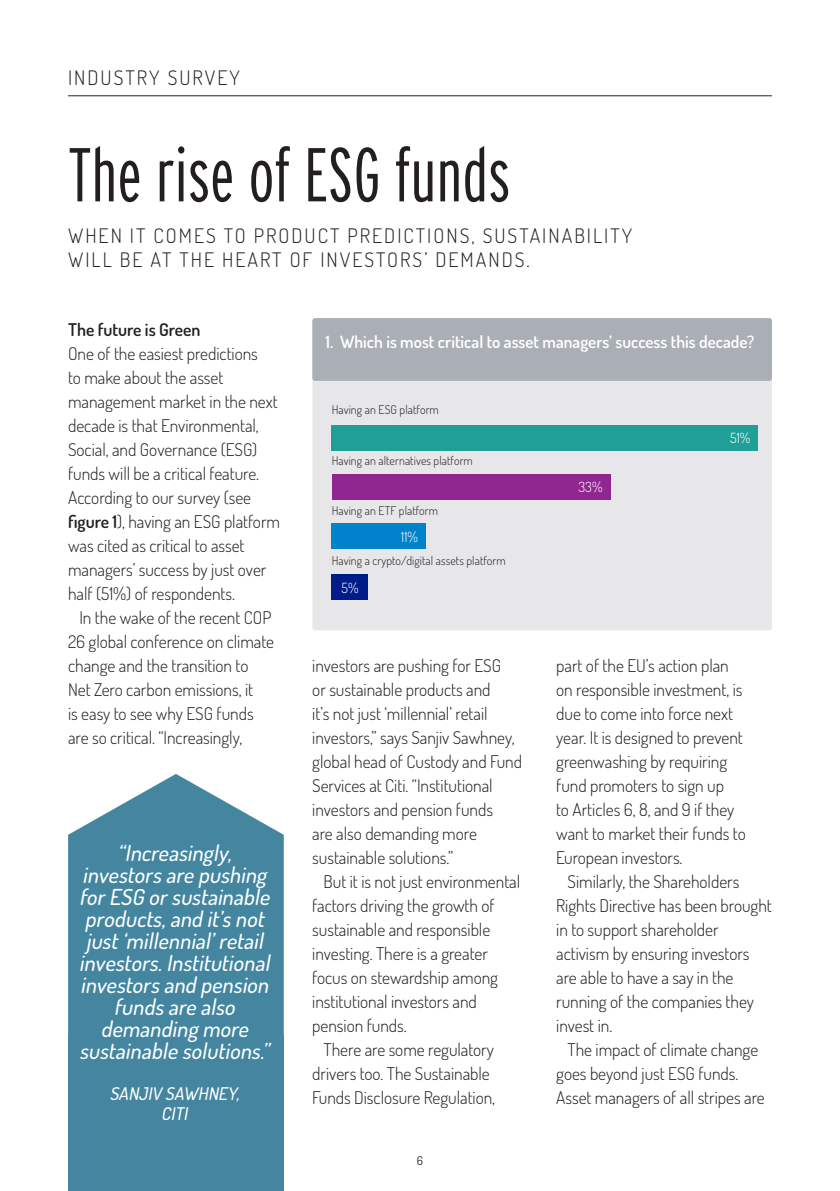
<style>
.page{position:relative;width:840px;height:1191px;background:#fff}
.page>*{position:absolute;margin:0;border:0;box-sizing:border-box;transform-origin:0 0}
.t1{font:300 extra-condensed 76px "Interstate";color:#231f20}
.t2{font:italic 500 22px/22px "Dosis";color:#fff;text-align:center}
.t3{font:300 20px/24px "Dosis";letter-spacing:.1em;color:#231f20}
.t4{font:300 17.6px/24px "Dosis";color:#231f20}
.t5{font:italic 500 17.6px/20px "Dosis";color:#fff;text-align:center}
.t6{font:600 17.6px "Dosis";color:#231f20}
.t7{font:600 17px "Dosis";color:#fff}
.t8{font:300 14px "Dosis";color:#fff}
.t9{font:300 12px "Dosis";letter-spacing:.005em;color:#231f20}
.t10{font:12px "Dosis";color:#231f20}
.s1{font-weight:600}
</style>
<div class="page">
<hr style="left:68px;top:95px;width:703px;height:1px;background:#231f20">
<div style="left:68px;top:1035px;width:215px;height:156px;background:#4486a0"></div>
<svg style="left:68px;top:774px;width:215px;height:261px;background:#5994ab"></svg>
<div style="left:312px;top:376px;width:459px;height:254px;background:#e7e6e9;border-radius:3px"></div>
<div style="left:312px;top:318px;width:459px;height:63px;background:#aaafb5;border-radius:3px"></div>
<div style="left:331px;top:523px;width:94px;height:26px;background:#0083ca"></div>
<div style="left:331px;top:425px;width:426px;height:25px;background:#209f99"></div>
<div style="left:331px;top:474px;width:279px;height:25px;background:#90268f"></div>
<div style="left:331px;top:574px;width:36px;height:26px;background:#001c88"></div>
<p class="t3" style="left:68px;top:65px;width:173px">INDUSTRY SURVEY</p>
<p class="t1" style="left:68px;top:128px;width:443px">The rise of ESG funds</p>
<p class="t3" style="left:68px;top:223px;width:565px">WHEN IT COMES TO PRODUCT PREDICTIONS, SUSTAINABILITY<br>WILL BE AT THE HEART OF INVESTORS’ DEMANDS.</p>
<p class="t6" style="left:68px;top:318px;width:134px">The future is Green</p>
<p class="t4" style="left:68px;top:341px;width:213px">One of the easiest predictions<br>to make about the asset management market in the next decade is that Environmental,<br>Social, and Governance (ESG) funds will be a critical feature.<br>According to our survey (see <span class="s1">figure 1</span>), having an ESG platform was cited as critical to asset managers’ success by just over half (51%) of respondents.</p>
<p class="t4" style="left:68px;top:605px;width:207px;text-indent:11px">In the wake of the recent COP<br>26 global conference on climate change and the transition to<br>Net Zero carbon emissions, it<br>is easy to see why ESG funds are so critical. “Increasingly,</p>
<p class="t2" style="left:79px;top:841px;width:196px">“Increasingly, investors are pushing forESG orsustainable products,and it’s not just‘millennial’retail investors.Institutional investors and pension funds are also demanding more sustainable solutions.”</p>
<p class="t5" style="left:110px;top:1082px;width:135px">SANJIV SAWHNEY,<br>CITI</p>
<p class="t7" style="left:325px;top:330px;width:430px">1. Which is most critical to asset managers’ success this decade?</p>
<p class="t9" style="left:331px;top:402px;width:109px">Having an ESG platform</p>
<p class="t9" style="left:331px;top:453px;width:143px">Having an alternatives platform</p>
<p class="t9" style="left:331px;top:503px;width:108px">Having an ETF platform</p>
<p class="t9" style="left:331px;top:553px;width:175px">Having a crypto/digital assets platform</p>
<p class="t8" style="left:401px;top:527px;width:18px">11%</p>
<p class="t8" style="left:341px;top:578px;width:19px">5%</p>
<p class="t4" style="left:312px;top:653px;width:211px">investors are pushing for ESG<br>or sustainable products and<br>it’s not just ‘millennial’ retail investors,” says Sanjiv Sawhney, global head of Custody and Fund<br>Services at Citi. “Institutional investors and pension funds<br>are also demanding more sustainable solutions.”</p>
<p class="t4" style="left:312px;top:869px;width:209px;text-indent:11px">But it is not just environmental factors driving the growth of sustainable and responsible investing. There is a greater focus on stewardship among institutional investors and pension funds.</p>
<p class="t4" style="left:312px;top:1037px;width:184px;text-align:center">There are some regulatory drivers too. The Sustainable<br>Funds Disclosure Regulation,</p>
<p class="t10" style="left:416px;top:1152px;width:8px">6</p>
<p class="t8" style="left:578px;top:478px;width:26px">33%</p>
<p class="t8" style="left:729px;top:429px;width:22px">51%</p>
<p class="t4" style="left:556px;top:653px;width:191px">part of the EU’s action plan on responsible investment, is due to come into force next year. It is designed to prevent greenwashing by requiring fund promoters to sign up<br>to Articles 6, 8, and 9 if they want to market their funds to<br>European investors.</p>
<p class="t4" style="left:556px;top:869px;width:217px;text-indent:11px">Similarly, the Shareholders<br>Rights Directive has been brought in to support shareholder activism by ensuring investors are able to have a say in the running of the companies they invest in.</p>
<p class="t4" style="left:556px;top:1037px;width:210px;text-indent:11px">The impact of climate change goes beyond just ESG funds.<br>Asset managers of all stripes are</p>
</div>
